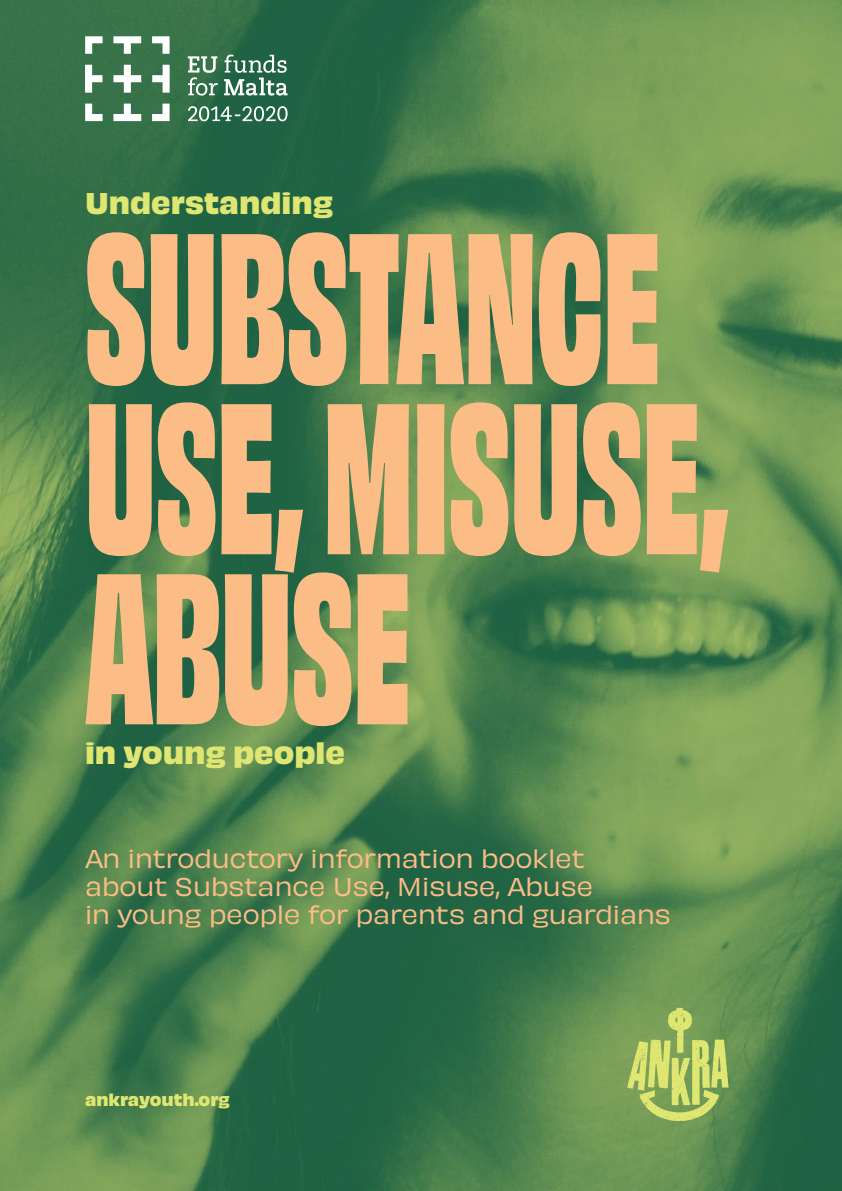
<style>
.page{position:relative;width:842px;height:1191px;background:#fff}
.page>*{position:absolute;margin:0;border:0;box-sizing:border-box;transform-origin:0 0}
.t1{font:200px/170px "Obviously Cond Blck";color:#fcbc86}
.t2{font:700 28px "Obviously";color:#dfe672}
.t3{font:24px/28px "Obviously";color:#fcbc86}
.t4{font:700 16px "Obviously";color:#dfe672}
</style>
<div class="page">
<img style="left:0;top:0;width:842px;height:1191px">
<svg style="left:627px;top:1007px;width:102px;height:114px;background:#9fb962"></svg>
<svg style="left:85px;top:36px;width:203px;height:85px"></svg>
<p class="t2" style="left:85px;top:181px;width:250px">Understanding</p>
<h1 class="t1" style="left:85px;top:206px;width:644px">SUBSTANCE<br>USE, MISUSE,<br>ABUSE</h1>
<p class="t2" style="left:85px;top:730px;width:261px">in young people</p>
<p class="t3" style="left:85px;top:842px;width:587px">An introductory information booklet about Substance Use, Misuse, Abuse<br>in young people for parents and guardians</p>
<p class="t4" style="left:85px;top:1087px;width:146px">ankrayouth.org</p>
</div>
